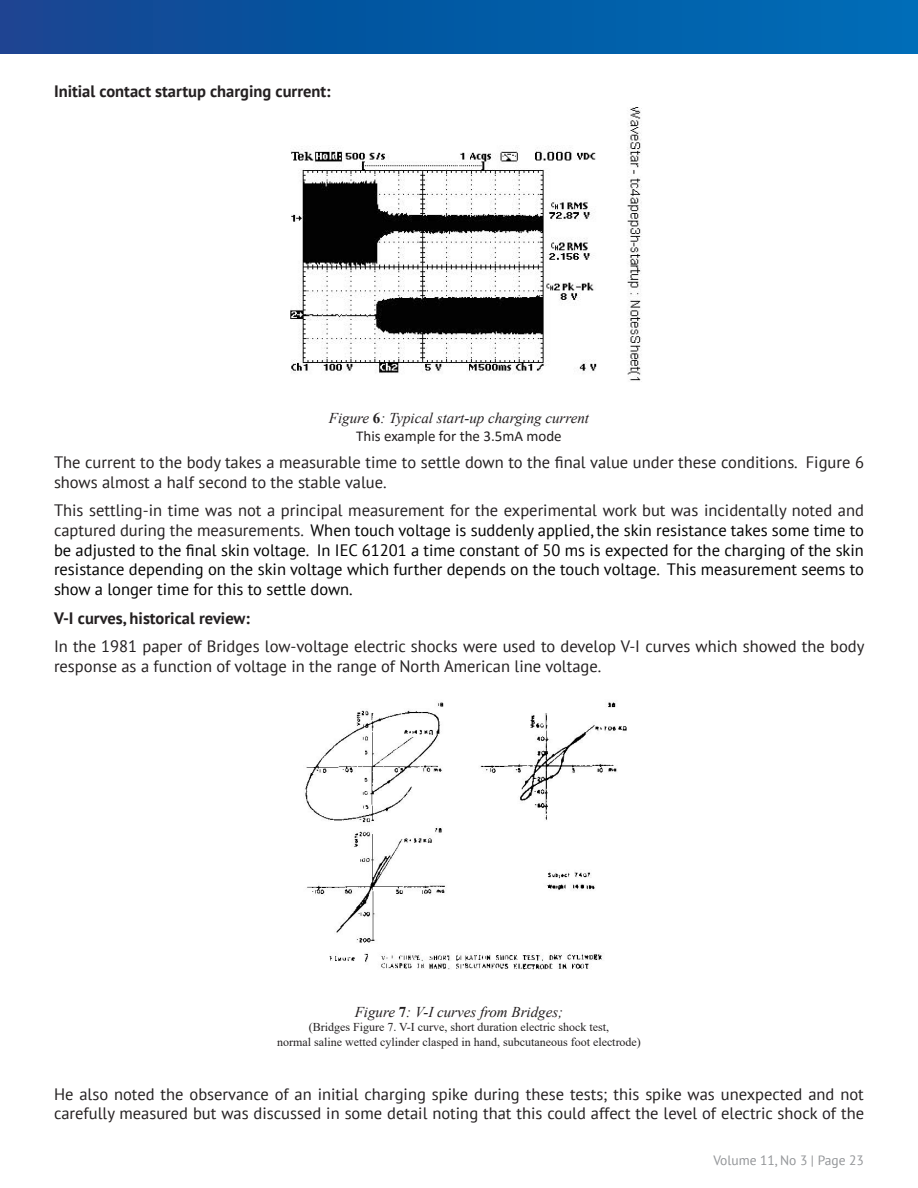
<style>
.page{position:relative;width:918px;height:1188px;background:#fff}
.page>*{position:absolute;margin:0;border:0;box-sizing:border-box;transform-origin:0 0}
.t1{font:16.5px/19.8px "PT Sans";color:#231f20}
.t2{font:16.5px/19.8px "PT Sans";color:#000;text-align:justify}
.t3{font:700 16.5px "PT Sans";color:#231f20}
.t4{font:italic 15px "Times New Roman";color:#231f20}
.t5{font:15px "Calibri";color:#231f20}
.t6{font:13.5px "PT Sans";color:#939598}
.t7{font:12px/14.4px "Times New Roman";color:#231f20;text-align:center}
.s1{font-weight:700;font-style:normal}
.s2{color:#231f20}
</style>
<div class="page">
<div style="left:0;top:0;width:918px;height:54px;background:linear-gradient(to right,#134591,#006eb7)"></div>
<img style="left:290px;top:108px;width:352px;height:273px">
<img style="left:305px;top:702px;width:322px;height:268px">
<p class="t3" style="left:54px;top:80px;width:278px">Initial contact startup charging current:</p>
<p class="t4" style="left:329px;top:408px;width:262px">Figure <span class="s1">6</span>: Typical start-up charging current</p>
<p class="t5" style="left:356px;top:425px;width:207px">This example for the 3.5mA mode</p>
<p class="t1" style="left:54px;top:452px;width:812px">The current to the body takes a measurable time to settle down to the final value under these conditions. Figure 6 shows almost a half second to the stable value.</p>
<p class="t2" style="left:54px;top:500px;width:812px"><span class="s2">This settling-in time was not a principal measurement for the experimental work but was incidentally noted and captured during the measurements.</span> When touch voltage is suddenly applied, the skin resistance takes some time to be adjusted to the final skin voltage. In IEC 61201 a time constant of 50 ms is expected for the charging of the skin resistance depending on the skin voltage which further depends on the touch voltage. This measurement seems to show a longer time for this to settle down.</p>
<p class="t3" style="left:54px;top:607px;width:197px">V-I curves, historical review:</p>
<p class="t1" style="left:54px;top:636px;width:812px">In the 1981 paper of Bridges low-voltage electric shocks were used to develop V-I curves which showed the body response as a function of voltage in the range of North American line voltage.</p>
<p class="t4" style="left:355px;top:1002px;width:210px">Figure <span class="s1">7</span>: V-I curves from Bridges;</p>
<p class="t7" style="left:277px;top:1020px;width:365px">(Bridges Figure 7. V-I curve, short duration electric shock test,<br>normal saline wetted cylinder clasped in hand, subcutaneous foot electrode)</p>
<p class="t1" style="left:54px;top:1084px;width:812px">He also noted the observance of an initial charging spike during these tests; this spike was unexpected and not carefully measured but was discussed in some detail noting that this could affect the level of electric shock of the</p>
<p class="t6" style="left:713px;top:1152px;width:152px">Volume 11, No 3 | Page 23</p>
</div>
